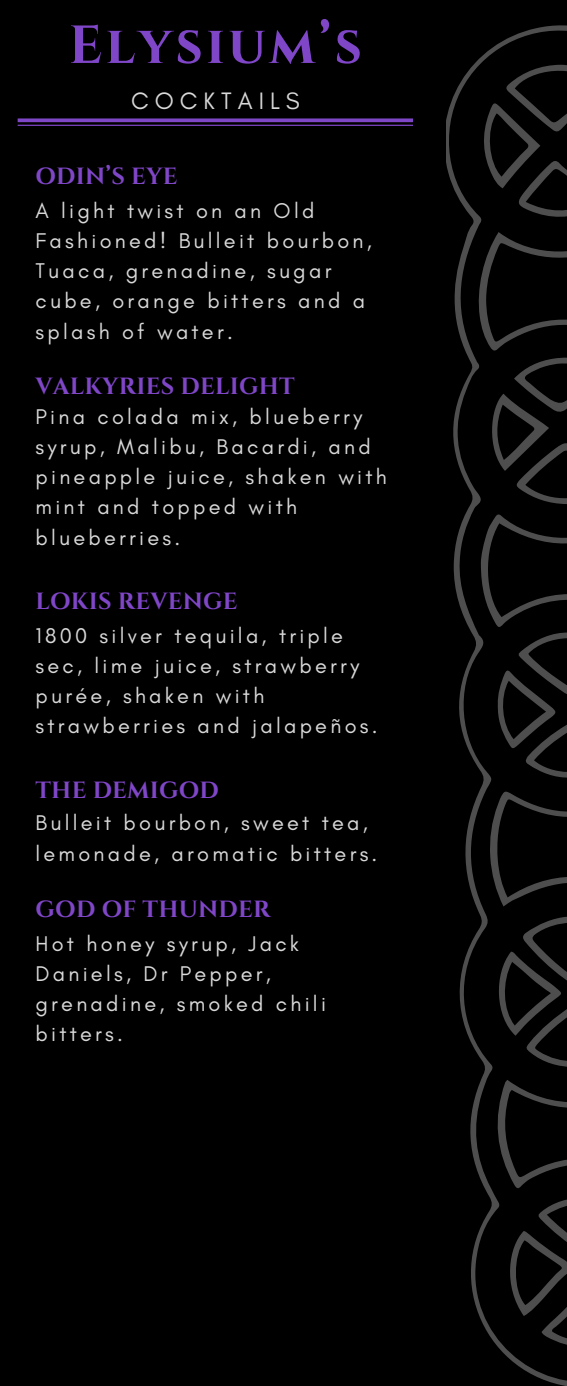
<style>
.page{position:relative;width:567px;height:1386px;background:#000}
.page>*{position:absolute;margin:0;border:0;box-sizing:border-box;transform-origin:0 0}
.t1{font:700 53.55px "Cinzel";letter-spacing:.06em;color:#8046c8}
.t2{font:24.15px "Glacial Indifference";letter-spacing:.25em;color:#d9d9d9}
.t3{font:700 23.45px "Cinzel";letter-spacing:.01em;color:#8046c8}
.t4{font:21.7px/30.1px "Glacial Indifference";letter-spacing:.15em;color:#d9d9d9}
</style>
<div class="page">
<svg style="left:18px;top:118px;width:395px;height:8px;background:#4e2b7b"></svg>
<svg style="left:446px;top:25px;width:121px;height:1361px"></svg>
<svg style="left:489px;top:784px;width:78px;height:567px"></svg>
<svg style="left:481px;top:61px;width:86px;height:158px"></svg>
<svg style="left:476px;top:228px;width:91px;height:276px"></svg>
<svg style="left:481px;top:513px;width:86px;height:265px"></svg>
<p class="t1" style="left:69px;top:11px;width:295px">Elysium’s</p>
<p class="t2" style="left:131px;top:86px;width:170px">COCKTAILS</p>
<p class="t3" style="left:36px;top:161px;width:144px">ODIN’S EYE</p>
<p class="t4" style="left:36px;top:195px;width:338px">A light twist on an Old<br>Fashioned! Bulleit bourbon,<br>Tuaca, grenadine, sugar cube, orange bitters and a splash of water.</p>
<p class="t3" style="left:36px;top:372px;width:261px">VALKYRIES DELIGHT</p>
<p class="t4" style="left:36px;top:401px;width:353px">Pina colada mix, blueberry syrup, Malibu, Bacardi, and pineapple juice, shaken with mint and topped with blueberries.</p>
<p class="t3" style="left:36px;top:586px;width:204px">LOKIS REVENGE</p>
<p class="t4" style="left:36px;top:620px;width:344px">1800 silver tequila, triple sec, lime juice, strawberry purée, shaken with strawberries and jalapeños.</p>
<p class="t3" style="left:36px;top:775px;width:185px">THE DEMIGOD</p>
<p class="t4" style="left:36px;top:808px;width:343px">Bulleit bourbon, sweet tea, lemonade, aromatic bitters.</p>
<p class="t3" style="left:36px;top:895px;width:237px">GOD OF THUNDER</p>
<p class="t4" style="left:36px;top:928px;width:292px">Hot honey syrup, Jack<br>Daniels, Dr Pepper, grenadine, smoked chili bitters.</p>
</div>
